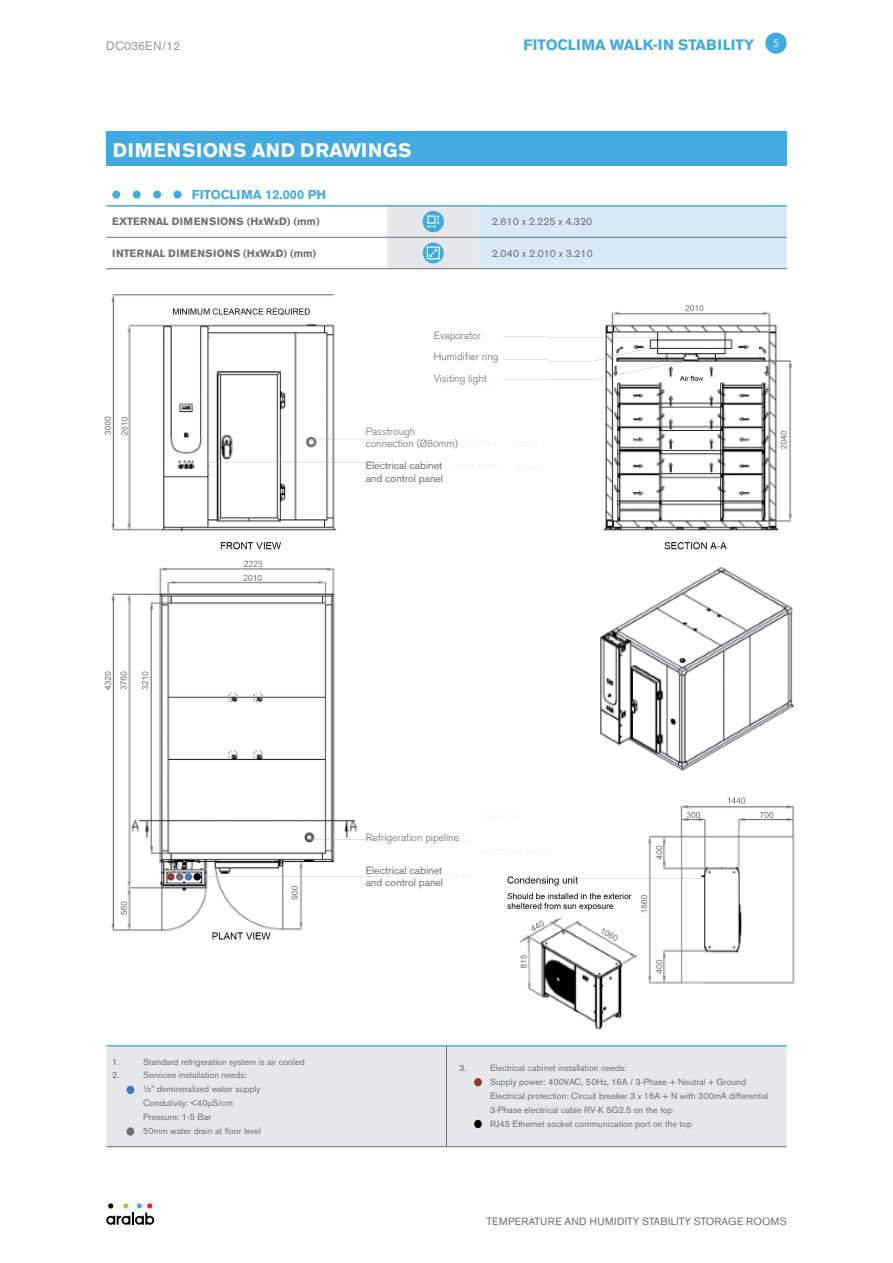
<style>
.page{position:relative;width:893px;height:1263px;background:#fff}
.page>*{position:absolute;margin:0;border:0;box-sizing:border-box;transform-origin:0 0}
.t1{font:700 19.5px "Akzidenz Grotesk BE";letter-spacing:.04em;color:#fff}
.t2{font:700 15px "Akzidenz Grotesk BE";color:#43aae0}
.t3{font:700 12.75px "Akzidenz Grotesk BE";color:#43aae0}
.t4{font:12px "Akzidenz Grotesk BE";color:#939598}
.t5{font:10.5px/12.6px "Akzidenz Grotesk BE";color:#6d6e71}
.t6{font:10.5px/21.6px "Akzidenz Grotesk BE Light Os F";color:#6d6e71}
.t7{font:700 10.5px "Akzidenz Grotesk BE";letter-spacing:.02em;color:#6d6e71}
.t8{font:10.5px "Akzidenz Grotesk BE";letter-spacing:.02em;color:#6d6e71}
.t9{font:9px/13.8px "Akzidenz Grotesk BE";color:#6d6e71}
</style>
<div class="page">
<div style="left:765px;top:33px;width:22px;height:21px;background:#43aae0;border-radius:50%"></div>
<svg style="left:106px;top:1203px;width:48px;height:22px"></svg>
<div style="left:106px;top:132px;width:681px;height:34px;background:#43aae0"></div>
<hr style="left:106px;top:237px;width:281px;height:1px;background:#6d6e71">
<hr style="left:106px;top:268px;width:281px;height:1px;background:#6d6e71">
<hr style="left:106px;top:205px;width:281px;height:2px;background:#43aae0">
<hr style="left:387px;top:205px;width:92px;height:2px;background:#43aae0">
<hr style="left:479px;top:205px;width:308px;height:2px;background:#43aae0">
<div style="left:112px;top:191px;width:8px;height:8px;background:#43aae0;border-radius:50%"></div>
<div style="left:133px;top:191px;width:8px;height:8px;background:#43aae0;border-radius:50%"></div>
<div style="left:153px;top:191px;width:8px;height:8px;background:#43aae0;border-radius:50%"></div>
<div style="left:173px;top:191px;width:9px;height:8px;background:#43aae0;border-radius:50%"></div>
<svg style="left:387px;top:206px;width:400px;height:63px;background:#d4e2ef"></svg>
<div style="left:427px;top:247px;width:13px;height:12px;border:1px solid #fff"></div>
<img style="left:104px;top:560px;width:690px;height:380px">
<img style="left:104px;top:294px;width:688px;height:256px">
<div style="left:106px;top:1046px;width:681px;height:100px;background:#e6e7e8"></div>
<hr style="left:106px;top:1146px;width:31px;height:1px;background:#6d6e71">
<hr style="left:446px;top:1146px;width:31px;height:1px;background:#6d6e71">
<hr style="left:477px;top:1146px;width:310px;height:1px;background:#6d6e71">
<hr style="left:446px;top:1045px;width:1px;height:101px;background:#6d6e71">
<hr style="left:137px;top:1146px;width:309px;height:1px;background:#6d6e71">
<hr style="left:106px;top:1045px;width:681px;height:1px;background:#43aae0">
<div style="left:474px;top:1120px;width:8px;height:8px;background:#000;border-radius:50%"></div>
<div style="left:474px;top:1078px;width:8px;height:8px;background:#8d3a37;border-radius:50%"></div>
<div style="left:126px;top:1086px;width:8px;height:8px;background:#4278bc;border-radius:50%"></div>
<div style="left:126px;top:1127px;width:8px;height:9px;background:#6d6e71;border-radius:50%"></div>
<div style="left:167px;top:873px;width:8px;height:7px;background:#8d3a37;border-radius:50%"></div>
<div style="left:176px;top:873px;width:7px;height:7px;background:#6d6e71;border-radius:50%"></div>
<div style="left:185px;top:873px;width:7px;height:7px;background:#4278bc;border-radius:50%"></div>
<div style="left:193px;top:873px;width:8px;height:7px;background:#000;border-radius:50%"></div>
<img style="left:482px;top:792px;width:313px;height:238px">
<h3 class="t4" style="left:106px;top:39px;width:75px">DC036EN/12</h3>
<h2 class="t2" style="left:524px;top:36px;width:257px">FITOCLIMA WALK-IN STABILITY <sup>5</sup></h2>
<h1 class="t1" style="left:113px;top:139px;width:300px">DIMENSIONS AND DRAWINGS</h1>
<h3 class="t3" style="left:192px;top:187px;width:136px">FITOCLIMA 12.000 PH</h3>
<p class="t7" style="left:112px;top:216px;width:209px">EXTERNAL DIMENSIONS (HxWxD) (mm)</p>
<p class="t5" style="left:492px;top:215px;width:102px">2.610 x 2.225 x 4.320</p>
<p class="t7" style="left:112px;top:247px;width:205px">INTERNAL DIMENSIONS (HxWxD) (mm)</p>
<p class="t5" style="left:492px;top:247px;width:102px">2.040 x 2.010 x 3.210</p>
<p class="t6" style="left:434px;top:324px;width:66px">Evaporator<br>Humidifier ring<br>Visiting light</p>
<p class="t6" style="left:366px;top:425px;width:94px;line-height:12.6px">Passtrough connection (Ø80mm)</p>
<p class="t5" style="left:366px;top:459px;width:79px">Electrical cabinet and control panel</p>
<p class="t6" style="left:366px;top:827px;width:95px">Refrigeration pipeline</p>
<p class="t5" style="left:366px;top:864px;width:79px">Electrical cabinet and control panel</p>
<p class="t9" style="left:112px;top:1054px;width:9px">1.<br>2.</p>
<p class="t9" style="left:143px;top:1054px;width:163px">Standard refrigeration system is air cooled<br>Services installation needs:<br>½” demineralized water supply<br>Condutivity: &lt;40µS/cm<br>Pressure: 1-5 Bar<br>50mm water drain at floor level</p>
<p class="t9" style="left:459px;top:1061px;width:9px">3.</p>
<p class="t9" style="left:490px;top:1061px;width:280px">Electrical cabinet installation needs:<br>Supply power: 400VAC, 50Hz, 16A / 3-Phase + Neutral + Ground Electrical protection: Circuit breaker 3 x 16A + N with 300mA differential 3-Phase electrical cable RV-K 5G2.5 on the top<br>RJ45 Ethernet socket communication port on the top</p>
<p class="t8" style="left:487px;top:1215px;width:302px">TEMPERATURE AND HUMIDITY STABILITY STORAGE ROOMS</p>
</div>
